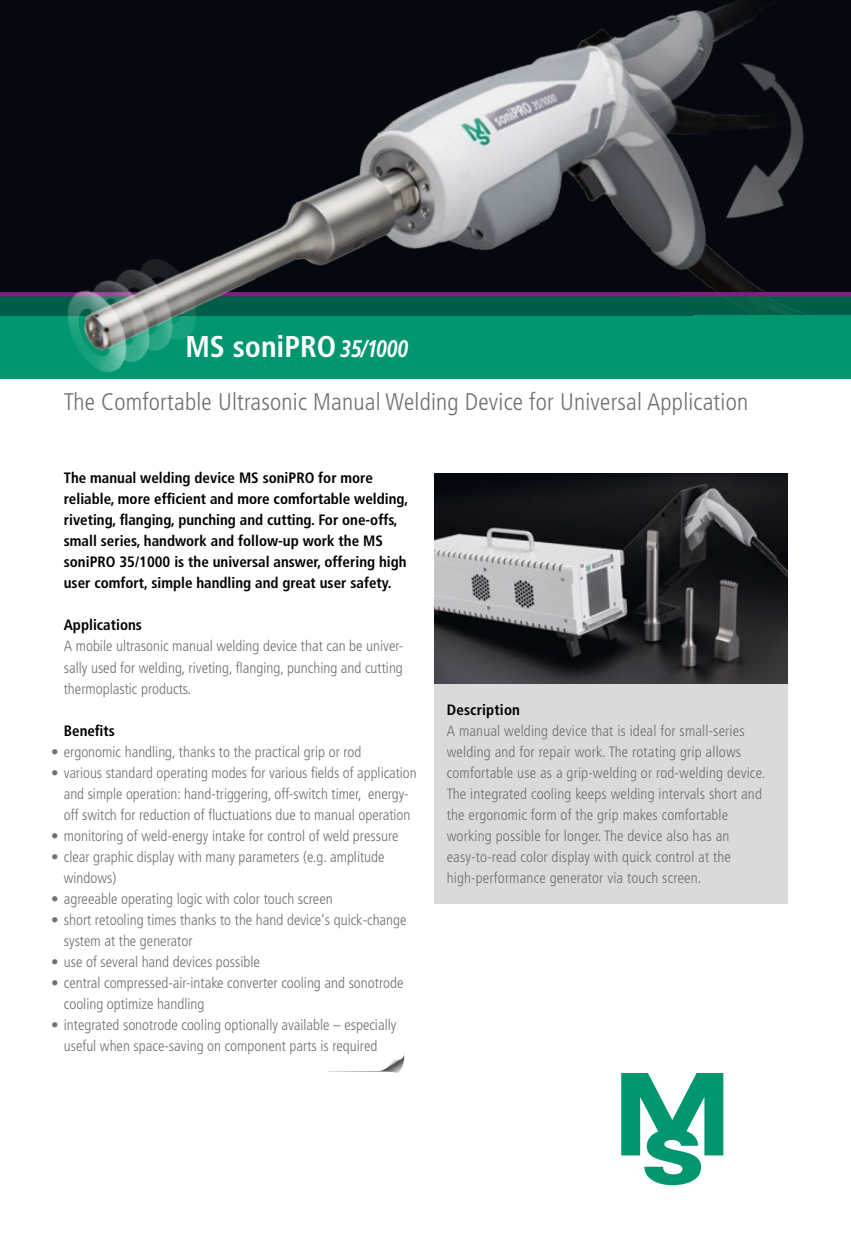
<style>
.page{position:relative;width:851px;height:1234px;background:#fff}
.page>*{position:absolute;margin:0;border:0;box-sizing:border-box;transform-origin:0 0}
.t1{font:700 condensed 30px "Frutiger";color:#fff}
.t2{font:300 condensed 24px "Frutiger";letter-spacing:.01em;color:#6f6f6e}
.t3{font:300 condensed 15px/21px "Frutiger";color:#6f6f6e}
.t4{font:700 condensed 15px/21px "Frutiger";color:#000}
.s1{font-style:italic;font-stretch:normal;font-size:24px}
</style>
<div class="page">
<svg style="left:621px;top:1073px;width:102px;height:111px"></svg>
<svg style="left:328px;top:1055px;width:76px;height:17px"></svg>
<div style="left:434px;top:682px;width:353px;height:221px;background:#dadada"></div>
<img style="left:0;top:0;width:850px;height:724px">
<div style="left:693px;top:315px;width:157px;height:63px;background:#009770"></div>
<svg style="left:680px;top:296px;width:170px;height:19px;background:#065d4a"></svg>
<hr style="left:680px;top:292px;width:170px;height:4px;background:#831d81">
<h1 class="t1" style="left:185px;top:329px;width:224px">MS soniPRO <span class="s1">35/1000</span></h1>
<h2 class="t2" style="left:64px;top:388px;width:685px">The Comfortable Ultrasonic Manual Welding Device for Universal Application</h2>
<p class="t4" style="left:64px;top:467px;width:346px">The manual welding device MS soniPRO for more reliable, more efficient and more comfortable welding, riveting, flanging, punching and cutting. For one-offs, small series, handwork and follow-up work the MS soniPRO 35/1000 is the universal answer, offering high user comfort, simple handling and great user safety.</p>
<p class="t4" style="left:64px;top:614px;width:80px">Applications</p>
<p class="t3" style="left:64px;top:636px;width:341px;text-align:justify">A mobile ultrasonic manual welding device that can be univer&shy;sally used for welding, riveting, flanging, punching and cutting thermoplastic products.</p>
<p class="t4" style="left:64px;top:719px;width:53px">Benefits</p>
<p class="t3" style="left:51px;top:741px;width:312px">• ergonomic handling, thanks to the practical grip or rod</p>
<p class="t3" style="left:51px;top:762px;width:367px;text-align:center">• various standard operating modes for various fields of application and simple operation: hand-triggering, off-switch timer, energy-<br>off switch for reduction of fluctuations due to manual operation</p>
<p class="t3" style="left:51px;top:825px;width:349px">• monitoring of weld-energy intake for control of weld pressure</p>
<p class="t3" style="left:64px;top:846px;width:322px;text-indent:-13px">• clear graphic display with many parameters (e.g. amplitude windows)</p>
<p class="t3" style="left:51px;top:888px;width:283px">• agreeable operating logic with color touch screen</p>
<p class="t3" style="left:64px;top:909px;width:344px;text-indent:-13px">• short retooling times thanks to the hand device‘s quick-change system at the generator</p>
<p class="t3" style="left:51px;top:951px;width:210px">• use of several hand devices possible</p>
<p class="t3" style="left:64px;top:972px;width:341px;text-indent:-13px">• central compressed-air-intake converter cooling and sonotrode cooling optimize handling</p>
<p class="t3" style="left:51px;top:1014px;width:347px;text-align:center">• integrated sonotrode cooling optionally available – especially useful when space-saving on component parts is required</p>
<p class="t4" style="left:446px;top:698px;width:75px">Description</p>
<p class="t3" style="left:446px;top:720px;width:320px">A manual welding device that is ideal for small-series welding and for repair work. The rotating grip allows comfortable use as a grip-welding or rod-welding device.<br>The integrated cooling keeps welding intervals short and the ergonomic form of the grip makes comfortable working possible for longer. The device also has an easy-to-read color display with quick control at the high-performance generator via touch screen.</p>
</div>
